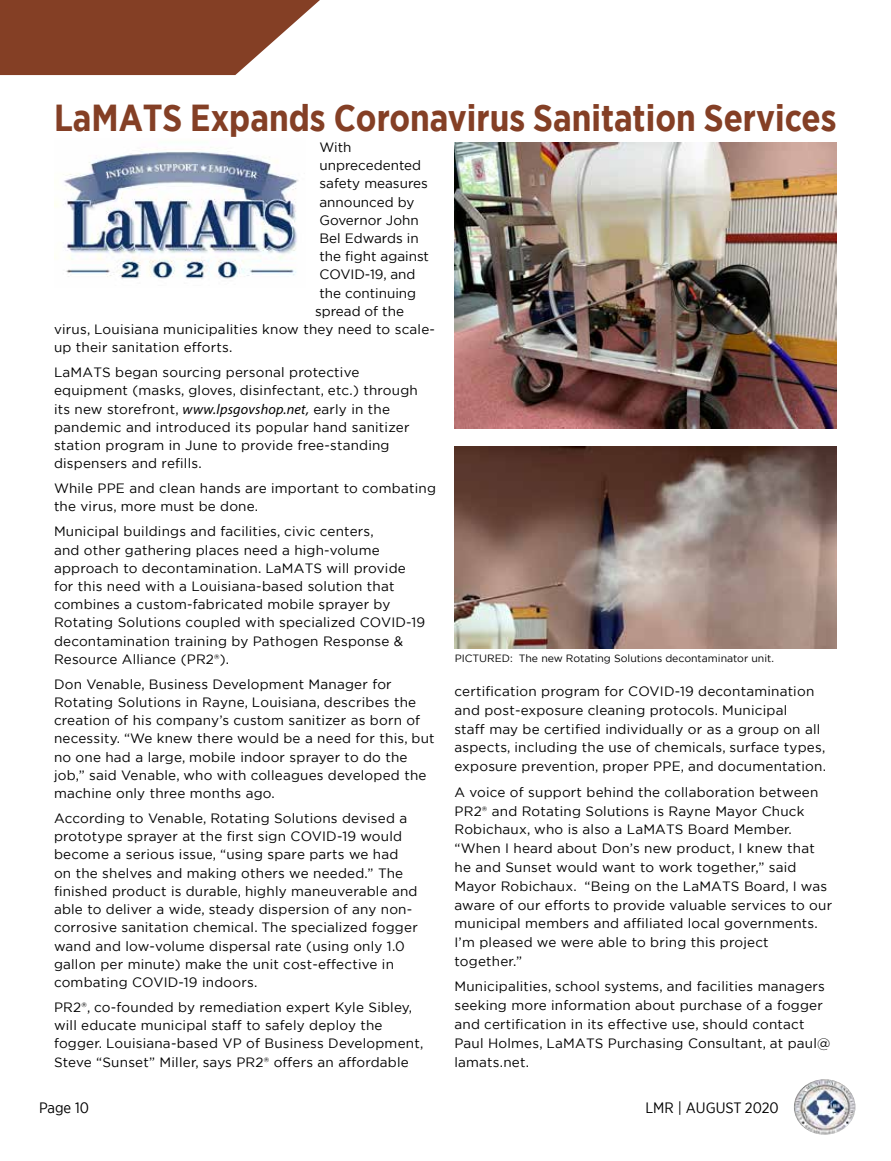
<style>
.page{position:relative;width:891px;height:1161px;background:#fff}
.page>*{position:absolute;margin:0;border:0;box-sizing:border-box;transform-origin:0 0}
.t1{font:700 37.5px "Gotham Narrow";color:#843f25;scale:.96 1}
.t2{font:15px "Gotham Narrow";color:#000}
.t3{font:13.5px/18.1px "Gotham";letter-spacing:.015em;color:#000}
.t4{font:10.5px "Gotham";color:#000}
.s1{font-family:"Myriad Pro";font-style:italic;font-size:14.25px}
</style>
<div class="page">
<svg style="left:0;top:0;width:320px;height:75px;background:#945841"></svg>
<img style="left:794px;top:1079px;width:61px;height:56px">
<img style="left:455px;top:142px;width:382px;height:287px">
<img style="left:455px;top:447px;width:382px;height:202px">
<img style="left:54px;top:149px;width:244px;height:130px">
<h1 class="t1" style="left:54px;top:94px;width:817px">LaMATS Expands Coronavirus Sanitation Services</h1>
<p class="t3" style="left:320px;top:138px;width:34px">With</p>
<p class="t3" style="left:320px;top:156px;width:103px">unprecedented</p>
<p class="t3" style="left:320px;top:174px;width:110px">safety measures</p>
<p class="t3" style="left:320px;top:192px;width:96px">announced by</p>
<p class="t3" style="left:320px;top:211px;width:101px">Governor John</p>
<p class="t3" style="left:320px;top:229px;width:101px">Bel Edwards in</p>
<p class="t3" style="left:320px;top:247px;width:111px">the fight against</p>
<p class="t3" style="left:320px;top:265px;width:97px">COVID-19, and</p>
<p class="t3" style="left:320px;top:283px;width:98px">the continuing</p>
<p class="t3" style="left:315px;top:302px;width:91px">spread of the</p>
<p class="t3" style="left:54px;top:320px;width:383px">virus, Louisiana municipalities know they need to scale-</p>
<p class="t3" style="left:54px;top:338px;width:180px">up their sanitation efforts.</p>
<p class="t3" style="left:54px;top:363px;width:365px">LaMATS began sourcing personal protective equipment (masks, gloves, disinfectant, etc.) through its new storefront, <span class="s1">www.lpsgovshop.net,</span> early in the pandemic and introduced its popular hand sanitizer station program in June to provide free-standing dispensers and refills.</p>
<p class="t3" style="left:54px;top:479px;width:383px">While PPE and clean hands are important to combating the virus, more must be done.</p>
<p class="t3" style="left:54px;top:522px;width:373px">Municipal buildings and facilities, civic centers,<br>and other gathering places need a high-volume approach to decontamination. LaMATS will provide for this need with a Louisiana-based solution that combines a custom-fabricated mobile sprayer by Rotating Solutions coupled with specialized COVID-19 decontamination training by Pathogen Response &amp; Resource Alliance (PR2®).</p>
<p class="t3" style="left:54px;top:675px;width:382px">Don Venable, Business Development Manager for Rotating Solutions in Rayne, Louisiana, describes the creation of his company’s custom sanitizer as born of necessity. “We knew there would be a need for this, but no one had a large, mobile indoor sprayer to do the job,” said Venable, who with colleagues developed the machine only three months ago.</p>
<p class="t3" style="left:54px;top:809px;width:365px">According to Venable, Rotating Solutions devised a prototype sprayer at the first sign COVID-19 would become a serious issue, “using spare parts we had on the shelves and making others we needed.” The finished product is durable, highly maneuverable and able to deliver a wide, steady dispersion of any non&shy;corrosive sanitation chemical. The specialized fogger wand and low-volume dispersal rate (using only 1.0 gallon per minute) make the unit cost-effective in combating COVID-19 indoors.</p>
<p class="t3" style="left:54px;top:998px;width:371px">PR2®, co-founded by remediation expert Kyle Sibley, will educate municipal staff to safely deploy the fogger. Louisiana-based VP of Business Development, Steve “Sunset” Miller, says PR2® offers an affordable</p>
<p class="t4" style="left:455px;top:652px;width:321px">PICTURED: The new Rotating Solutions decontaminator unit.</p>
<p class="t3" style="left:455px;top:682px;width:373px;line-height:18.8px">certification program for COVID-19 decontamination and post-exposure cleaning protocols. Municipal<br>staff may be certified individually or as a group on all aspects, including the use of chemicals, surface types, exposure prevention, proper PPE, and documentation.</p>
<p class="t3" style="left:455px;top:782px;width:379px;line-height:18.8px">A voice of support behind the collaboration between PR2® and Rotating Solutions is Rayne Mayor Chuck Robichaux, who is also a LaMATS Board Member. “When I heard about Don’s new product, I knew that he and Sunset would want to work together,” said Mayor Robichaux. “Being on the LaMATS Board, I was aware of our efforts to provide valuable services to our municipal members and affiliated local governments.<br>I’m pleased we were able to bring this project together.”</p>
<p class="t3" style="left:455px;top:977px;width:377px;line-height:18.8px">Municipalities, school systems, and facilities managers seeking more information about purchase of a fogger and certification in its effective use, should contact Paul Holmes, LaMATS Purchasing Consultant, at paul@ lamats.net.</p>
<p class="t2" style="left:39px;top:1098px;width:52px">Page 10</p>
<p class="t2" style="left:645px;top:1098px;width:135px">LMR | AUGUST 2020</p>
</div>
